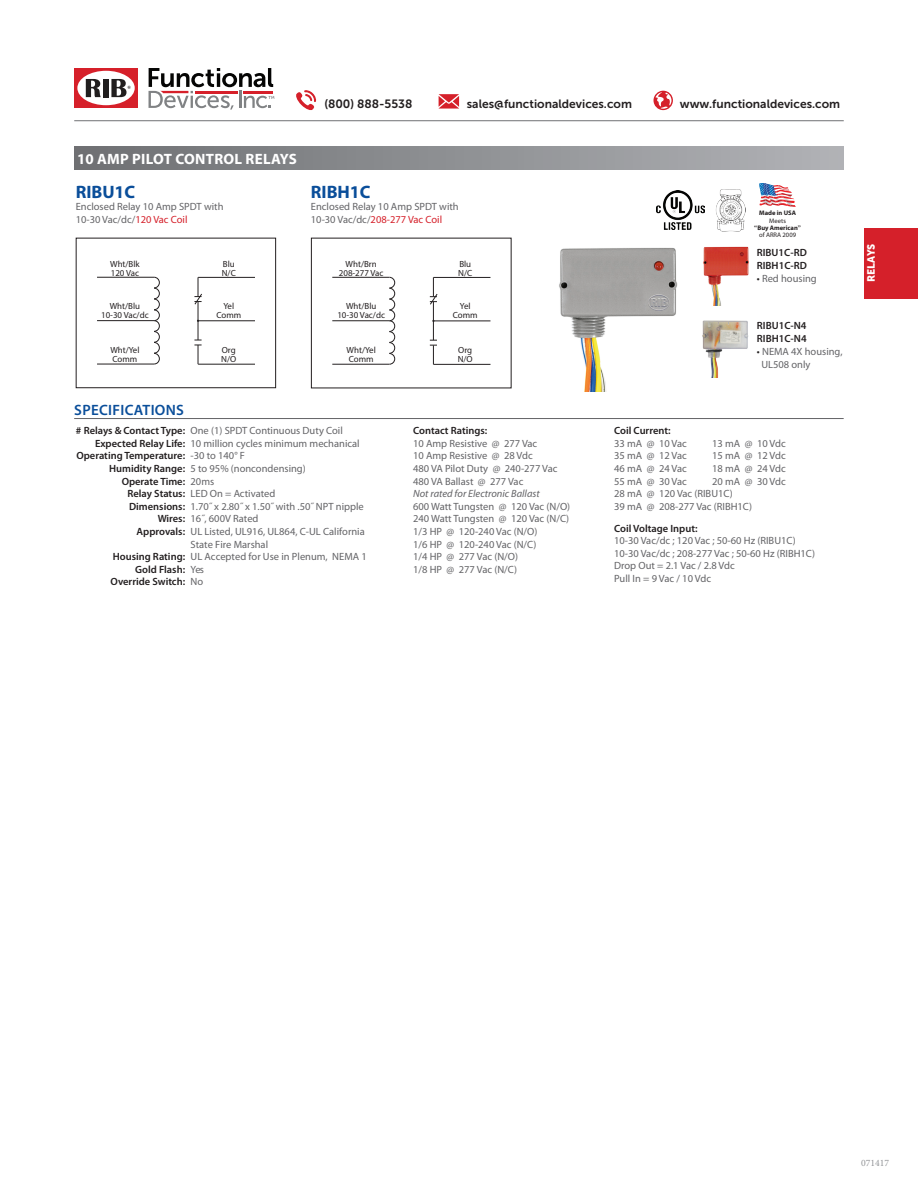
<style>
.page{position:relative;width:918px;height:1188px;background:#fff}
.page>*{position:absolute;margin:0;border:0;box-sizing:border-box;transform-origin:0 0}
.t1{font:700 18px "Myriad Pro";color:#0a4e9a}
.t2{font:700 15px "Myriad Pro";letter-spacing:.02em;color:#fff}
.t3{font:600 15px "Myriad Pro";letter-spacing:.02em;color:#0a4e9a}
.t4{font:12px "Museo Sans 700";color:#231f20}
.t5{font:10.5px/12.6px "Myriad Pro";color:#636366}
.t6{font:600 10.5px "Myriad Pro";color:#231f20}
.t7{font:italic 10.5px "Myriad Pro";color:#636366}
.t8{font:10.5px "Museo Sans 900";letter-spacing:-.005em;color:#fff}
.t9{font:9.75px "Minion Pro";color:#939598}
.t10{font:8.85px/8.9px "Myriad Pro";color:#231f20}
.t11{font:700 6.6px/8.4px "Myriad Pro";color:#231f20;text-align:center}
.s1{color:#d5202a}
.s2{font-weight:400}
.s3{font-family:"Adobe Garamond Pro"}
.s4{color:#231f20}
</style>
<div class="page">
<div style="left:74px;top:68px;width:64px;height:40px;background:#d6202a"></div>
<div style="left:77px;top:71px;width:58px;height:34px;background:#fff;border-radius:50%"></div>
<svg style="left:86px;top:79px;width:15px;height:18px"></svg>
<div style="left:103px;top:79px;width:5px;height:18px;background:#211e1e"></div>
<svg style="left:111px;top:79px;width:20px;height:18px"></svg>
<svg style="left:149px;top:68px;width:125px;height:42px"></svg>
<div style="left:864px;top:228px;width:54px;height:70px;background:#d5202a"></div>
<hr style="left:74px;top:120px;width:770px;height:1px;background:#6f7073">
<svg style="left:296px;top:90px;width:20px;height:20px"></svg>
<svg style="left:654px;top:91px;width:19px;height:19px"></svg>
<svg style="left:439px;top:94px;width:20px;height:15px"></svg>
<div style="left:76px;top:238px;width:200px;height:150px;border:1px solid #231f20"></div>
<hr style="left:97px;top:277px;width:57px;height:1px;background:#231f20">
<svg style="left:154px;top:277px;width:6px;height:88px"></svg>
<hr style="left:97px;top:364px;width:57px;height:1px;background:#231f20">
<hr style="left:97px;top:320px;width:57px;height:1px;background:#231f20">
<hr style="left:198px;top:277px;width:57px;height:1px;background:#231f20">
<hr style="left:198px;top:364px;width:57px;height:1px;background:#231f20">
<hr style="left:198px;top:321px;width:57px;height:1px;background:#231f20">
<svg style="left:194px;top:277px;width:8px;height:87px"></svg>
<hr style="left:332px;top:277px;width:57px;height:1px;background:#231f20">
<svg style="left:389px;top:277px;width:6px;height:88px"></svg>
<hr style="left:332px;top:364px;width:57px;height:1px;background:#231f20">
<hr style="left:332px;top:321px;width:57px;height:1px;background:#231f20">
<hr style="left:433px;top:277px;width:57px;height:1px;background:#231f20">
<hr style="left:433px;top:364px;width:57px;height:1px;background:#231f20">
<hr style="left:433px;top:321px;width:57px;height:1px;background:#231f20">
<svg style="left:430px;top:277px;width:8px;height:87px"></svg>
<hr style="left:74px;top:418px;width:770px;height:1px;background:#636366">
<img style="left:559px;top:247px;width:119px;height:144px">
<img style="left:703px;top:246px;width:46px;height:60px">
<img style="left:702px;top:320px;width:47px;height:57px">
<div style="left:75px;top:147px;width:769px;height:22px;background:linear-gradient(to right,#6e7073,#b1b2b6)"></div>
<img style="left:657px;top:191px;width:47px;height:38px">
<img style="left:715px;top:189px;width:30px;height:42px">
<svg style="left:759px;top:183px;width:37px;height:24px"></svg>
<p class="t4" style="left:324px;top:98px;width:90px">(800) 888-5538</p>
<p class="t4" style="left:467px;top:98px;width:167px">sales@functionaldevices.com</p>
<p class="t4" style="left:680px;top:98px;width:162px">www.functionaldevices.com</p>
<p class="t2" style="left:77px;top:149px;width:221px">10 AMP PILOT CONTROL RELAYS</p>
<p class="t1" style="left:76px;top:180px;width:61px">RIBU1C</p>
<p class="t5" style="left:76px;top:200px;width:149px">Enclosed Relay 10 Amp SPDT with<br>10-30 Vac/dc/<span class="s1">120 Vac Coil</span></p>
<p class="t10" style="left:110px;top:259px;width:31px">Wht/Blk<br>120 Vac</p>
<p class="t10" style="left:101px;top:302px;width:49px;text-align:center">Wht/Blu<br>10-30 Vac/dc</p>
<p class="t10" style="left:110px;top:345px;width:31px">Wht/Yel<br>Comm</p>
<p class="t10" style="left:222px;top:259px;width:16px">Blu<br>N/C</p>
<p class="t10" style="left:216px;top:302px;width:26px;text-align:center">Yel<br>Comm</p>
<p class="t10" style="left:221px;top:345px;width:17px">Org<br>N/O</p>
<p class="t1" style="left:311px;top:180px;width:61px">RIBH1C</p>
<p class="t5" style="left:311px;top:200px;width:149px">Enclosed Relay 10 Amp SPDT with<br>10-30 Vac/dc/<span class="s1">208-277 Vac Coil</span></p>
<p class="t10" style="left:339px;top:259px;width:46px;text-align:center">Wht/Brn<br>208-277 Vac</p>
<p class="t10" style="left:337px;top:302px;width:49px;text-align:center">Wht/Blu<br>10-30 Vac/dc</p>
<p class="t10" style="left:347px;top:345px;width:31px">Wht/Yel<br>Comm</p>
<p class="t10" style="left:458px;top:259px;width:16px">Blu<br>N/C</p>
<p class="t10" style="left:453px;top:302px;width:26px;text-align:center">Yel<br>Comm</p>
<p class="t10" style="left:458px;top:345px;width:17px">Org<br>N/O</p>
<p class="t3" style="left:74px;top:400px;width:111px">SPECIFICATIONS</p>
<p class="t11" style="left:759px;top:208px;width:39px">Made in USA<br><span class="s2">Meets</span></p>
<p class="t11" style="left:754px;top:224px;width:48px;line-height:7.1px"><span class="s3">“</span>Buy American<span class="s3">” </span><span class="s2">of ARRA 2009</span></p>
<p class="t6" style="left:757px;top:246px;width:52px">RIBU1C-RD</p>
<p class="t6" style="left:757px;top:258px;width:52px">RIBH1C-RD</p>
<p class="t5" style="left:757px;top:272px;width:61px"><span class="s4">•</span> Red housing</p>
<p class="t6" style="left:757px;top:319px;width:51px">RIBU1C-N4</p>
<p class="t6" style="left:757px;top:332px;width:51px">RIBH1C-N4</p>
<p class="t5" style="left:761px;top:345px;width:83px;text-indent:-4px"><span class="s4">•</span> NEMA 4X housing,<br>UL508 only</p>
<p class="t5" style="left:191px;top:424px;width:178px">One (1) SPDT Continuous Duty Coil<br>10 million cycles minimum mechanical -30 to 140° F<br>5 to 95% (noncondensing)<br>20ms<br>LED On = Activated<br>1.70˝ x 2.80˝ x 1.50˝ with .50˝ NPT nipple<br>16˝, 600V Rated<br>UL Listed, UL916, UL864, C-UL California<br>State Fire Marshal<br>UL Accepted for Use in Plenum, NEMA 1<br>Yes<br>No</p>
<p class="t6" style="left:413px;top:424px;width:76px">Contact Ratings:</p>
<p class="t6" style="left:76px;top:424px;width:111px"># Relays &amp; Contact Type:</p>
<p class="t6" style="left:95px;top:437px;width:92px">Expected Relay Life:</p>
<p class="t6" style="left:76px;top:449px;width:110px">Operating Temperature:</p>
<p class="t6" style="left:109px;top:462px;width:77px">Humidity Range:</p>
<p class="t6" style="left:122px;top:474px;width:65px">Operate Time:</p>
<p class="t6" style="left:128px;top:487px;width:59px">Relay Status:</p>
<p class="t6" style="left:129px;top:500px;width:58px">Dimensions:</p>
<p class="t6" style="left:158px;top:512px;width:29px">Wires:</p>
<p class="t6" style="left:137px;top:525px;width:50px">Approvals:</p>
<p class="t6" style="left:113px;top:550px;width:74px">Housing Rating:</p>
<p class="t6" style="left:135px;top:563px;width:52px">Gold Flash:</p>
<p class="t6" style="left:110px;top:575px;width:76px">Override Switch:</p>
<p class="t5" style="left:413px;top:437px;width:126px">10 Amp Resistive @ 277 Vac</p>
<p class="t5" style="left:413px;top:449px;width:121px">10 Amp Resistive @ 28 Vdc</p>
<p class="t5" style="left:413px;top:462px;width:146px">480 VA Pilot Duty @ 240-277 Vac</p>
<p class="t5" style="left:413px;top:475px;width:112px">480 VA Ballast @ 277 Vac</p>
<p class="t7" style="left:413px;top:487px;width:128px">Not rated for Electronic Ballast</p>
<p class="t5" style="left:413px;top:500px;width:158px">600 Watt Tungsten @ 120 Vac (N/O)</p>
<p class="t5" style="left:413px;top:512px;width:158px">240 Watt Tungsten @ 120 Vac (N/C)</p>
<p class="t5" style="left:413px;top:525px;width:126px">1/3 HP @ 120-240 Vac (N/O)</p>
<p class="t5" style="left:413px;top:538px;width:125px">1/6 HP @ 120-240 Vac (N/C)</p>
<p class="t5" style="left:413px;top:550px;width:106px">1/4 HP @ 277 Vac (N/O)</p>
<p class="t5" style="left:413px;top:563px;width:105px">1/8 HP @ 277 Vac (N/C)</p>
<p class="t6" style="left:614px;top:424px;width:58px">Coil Current:</p>
<p class="t5" style="left:614px;top:437px;width:74px">33 mA @ 10 Vac</p>
<p class="t5" style="left:614px;top:449px;width:74px">35 mA @ 12 Vac</p>
<p class="t5" style="left:614px;top:462px;width:74px">46 mA @ 24 Vac</p>
<p class="t5" style="left:614px;top:475px;width:74px">55 mA @ 30 Vac</p>
<p class="t5" style="left:614px;top:487px;width:120px">28 mA @ 120 Vac (RIBU1C)</p>
<p class="t5" style="left:614px;top:500px;width:140px">39 mA @ 208-277 Vac (RIBH1C)</p>
<p class="t5" style="left:712px;top:437px;width:75px">13 mA @ 10 Vdc</p>
<p class="t5" style="left:712px;top:449px;width:75px">15 mA @ 12 Vdc</p>
<p class="t5" style="left:712px;top:462px;width:75px">18 mA @ 24 Vdc</p>
<p class="t5" style="left:712px;top:475px;width:75px">20 mA @ 30 Vdc</p>
<p class="t6" style="left:614px;top:521px;width:85px">Coil Voltage Input:</p>
<p class="t5" style="left:614px;top:534px;width:183px">10-30 Vac/dc ; 120 Vac ; 50-60 Hz (RIBU1C)</p>
<p class="t5" style="left:614px;top:547px;width:203px">10-30 Vac/dc ; 208-277 Vac ; 50-60 Hz (RIBH1C)</p>
<p class="t5" style="left:614px;top:559px;width:122px">Drop Out = 2.1 Vac / 2.8 Vdc</p>
<p class="t5" style="left:614px;top:572px;width:98px">Pull In = 9 Vac / 10 Vdc</p>
<p class="t8" style="left:865px;top:282px;width:40px;rotate:-90deg">RELAYS</p>
<p class="t9" style="left:861px;top:1157px;width:30px">071417</p>
</div>
